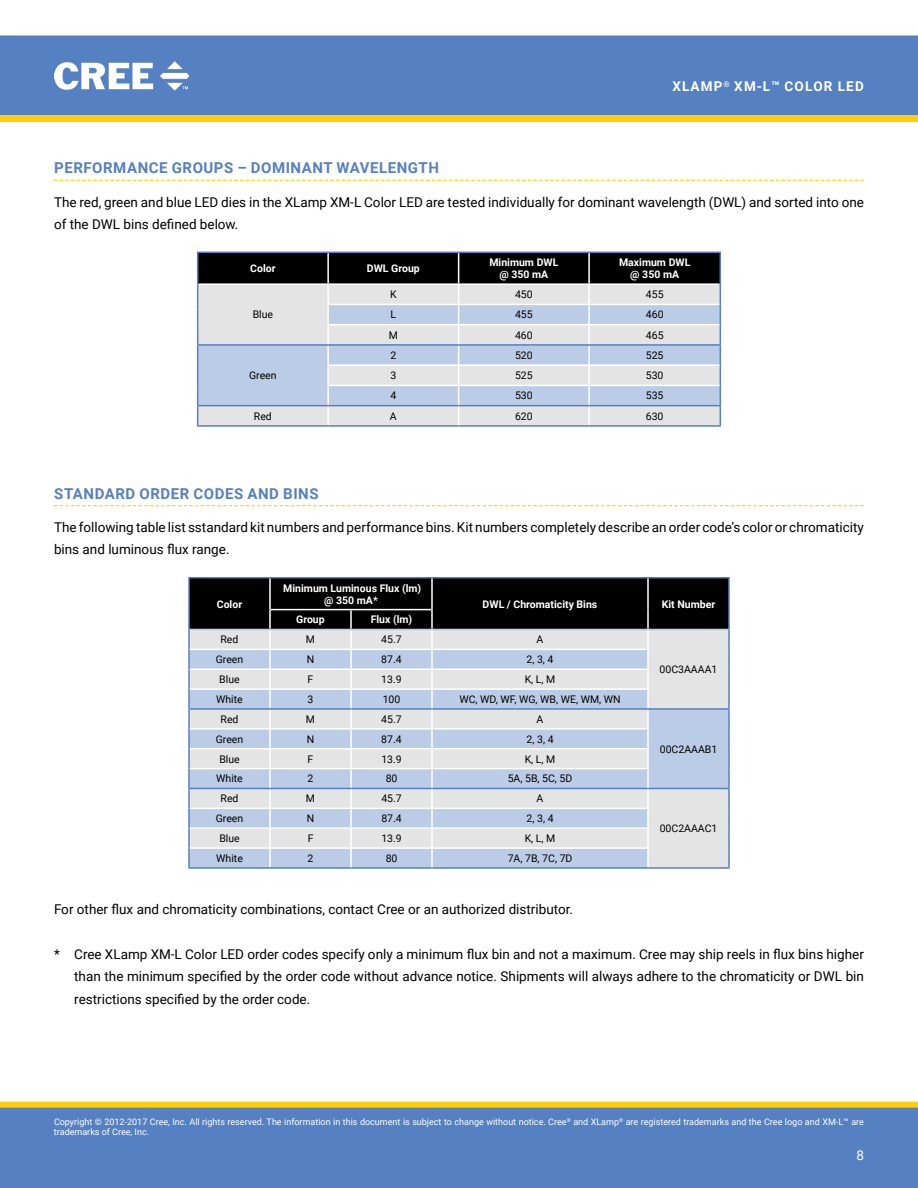
<style>
.page{position:relative;width:918px;height:1188px;background:#fff}
.page>*{position:absolute;margin:0;border:0;box-sizing:border-box;transform-origin:0 0}
.t1{font:700 15px "Roboto";letter-spacing:.035em;color:#5580c3}
.t2{font:13.5px/22.5px "Roboto";color:#000}
.t3{font:700 13.5px "Roboto";letter-spacing:.085em;color:#fff}
.t4{font:13.5px "Roboto";color:#fff}
.t5{font:10.5px "Roboto";color:#000}
.t6{font:700 10.5px/12px "Roboto";color:#fff;text-align:center}
.t7{font:9px/10.8px "Roboto";color:#fff}
</style>
<div class="page">
<div style="left:0;top:35px;width:918px;height:80px;background:#5580c1"></div>
<img style="left:55px;top:62px;width:134px;height:28px">
<div style="left:1px;top:1102px;width:916px;height:6px;background:#ffce06"></div>
<div style="left:0;top:1102px;width:918px;height:6px;border:1px solid #ffce06"></div>
<div style="left:0;top:1108px;width:918px;height:80px;background:#5580c1"></div>
<svg style="left:0;top:115px;width:918px;height:7px;background:#fece08"></svg>
<svg style="left:54px;top:180px;width:810px;height:1px"></svg>
<svg style="left:54px;top:505px;width:810px;height:1px"></svg>
<svg style="left:197px;top:252px;width:524px;height:173px;background:#acb2bd"></svg>
<hr style="left:197px;top:425px;width:131px;height:2px;background:#5580c3">
<hr style="left:328px;top:425px;width:131px;height:2px;background:#5580c3">
<hr style="left:459px;top:425px;width:130px;height:2px;background:#5580c3">
<hr style="left:589px;top:425px;width:132px;height:2px;background:#5580c3">
<hr style="left:270px;top:577px;width:81px;height:1px;background:#5580c3">
<hr style="left:351px;top:577px;width:81px;height:1px;background:#5580c3">
<hr style="left:432px;top:577px;width:216px;height:1px;background:#5580c3">
<hr style="left:648px;top:577px;width:82px;height:1px;background:#5580c3">
<hr style="left:188px;top:577px;width:82px;height:1px;background:#5580c3">
<hr style="left:188px;top:867px;width:82px;height:2px;background:#5580c3">
<hr style="left:270px;top:867px;width:81px;height:2px;background:#5580c3">
<hr style="left:351px;top:867px;width:81px;height:2px;background:#5580c3">
<hr style="left:432px;top:867px;width:216px;height:2px;background:#5580c3">
<hr style="left:648px;top:867px;width:82px;height:2px;background:#5580c3">
<svg style="left:188px;top:578px;width:542px;height:289px;background:#adb4bf"></svg>
<p class="t3" style="left:672px;top:77px;width:193px">XLamp<sup>®</sup> XM-L™ Color LED</p>
<p class="t1" style="left:54px;top:157px;width:386px">Performance Groups – Dominant Wavelength</p>
<p class="t2" style="left:54px;top:190px;width:812px">The red, green and blue LED dies in the XLamp XM-L Color LED are tested individually for dominant wavelength (DWL) and sorted into one of the DWL bins defined below.</p>
<p class="t6" style="left:250px;top:262px;width:27px">Color</p>
<p class="t6" style="left:367px;top:262px;width:54px">DWL Group</p>
<p class="t6" style="left:489px;top:256px;width:71px">Minimum DWL @ 350 mA</p>
<p class="t6" style="left:619px;top:256px;width:73px">Maximum DWL @ 350 mA</p>
<p class="t5" style="left:253px;top:307px;width:22px">Blue</p>
<p class="t5" style="left:390px;top:287px;width:8px">K</p>
<p class="t5" style="left:515px;top:287px;width:19px">450</p>
<p class="t5" style="left:646px;top:287px;width:19px">455</p>
<p class="t5" style="left:391px;top:307px;width:7px">L</p>
<p class="t5" style="left:515px;top:307px;width:19px">455</p>
<p class="t5" style="left:646px;top:307px;width:19px">460</p>
<p class="t5" style="left:389px;top:328px;width:11px">M</p>
<p class="t5" style="left:515px;top:328px;width:19px">460</p>
<p class="t5" style="left:646px;top:328px;width:19px">465</p>
<p class="t5" style="left:249px;top:368px;width:29px">Green</p>
<p class="t5" style="left:390px;top:348px;width:7px">2</p>
<p class="t5" style="left:515px;top:348px;width:19px">520</p>
<p class="t5" style="left:646px;top:348px;width:19px">525</p>
<p class="t5" style="left:390px;top:368px;width:7px">3</p>
<p class="t5" style="left:515px;top:368px;width:19px">525</p>
<p class="t5" style="left:646px;top:368px;width:19px">530</p>
<p class="t5" style="left:390px;top:388px;width:7px">4</p>
<p class="t5" style="left:515px;top:388px;width:19px">530</p>
<p class="t5" style="left:646px;top:388px;width:19px">535</p>
<p class="t5" style="left:254px;top:409px;width:19px">Red</p>
<p class="t5" style="left:390px;top:409px;width:8px">A</p>
<p class="t5" style="left:515px;top:409px;width:19px">620</p>
<p class="t5" style="left:646px;top:409px;width:19px">630</p>
<p class="t1" style="left:54px;top:483px;width:266px">Standard Order Codes and Bins</p>
<p class="t2" style="left:54px;top:515px;width:811px">The following table list sstandard kit numbers and performance bins. Kit numbers completely describe an order code’s color or chromaticity bins and luminous flux range.</p>
<p class="t6" style="left:217px;top:597px;width:27px">Color</p>
<p class="t6" style="left:283px;top:581px;width:140px">Minimum Luminous Flux (lm) @ 350 mA*</p>
<p class="t6" style="left:296px;top:613px;width:30px">Group</p>
<p class="t6" style="left:371px;top:613px;width:43px">Flux (lm)</p>
<p class="t6" style="left:483px;top:597px;width:116px">DWL / Chromaticity Bins</p>
<p class="t6" style="left:662px;top:597px;width:55px">Kit Number</p>
<p class="t5" style="left:221px;top:632px;width:19px">Red</p>
<p class="t5" style="left:306px;top:632px;width:11px">M</p>
<p class="t5" style="left:381px;top:632px;width:22px">45.7</p>
<p class="t5" style="left:537px;top:632px;width:8px">A</p>
<p class="t5" style="left:216px;top:652px;width:29px">Green</p>
<p class="t5" style="left:307px;top:652px;width:9px">N</p>
<p class="t5" style="left:381px;top:652px;width:22px">87.4</p>
<p class="t5" style="left:527px;top:652px;width:29px">2, 3, 4</p>
<p class="t5" style="left:219px;top:672px;width:22px">Blue</p>
<p class="t5" style="left:308px;top:672px;width:7px">F</p>
<p class="t5" style="left:381px;top:672px;width:22px">13.9</p>
<p class="t5" style="left:525px;top:672px;width:32px">K, L, M</p>
<p class="t5" style="left:216px;top:692px;width:28px">White</p>
<p class="t5" style="left:308px;top:692px;width:7px">3</p>
<p class="t5" style="left:383px;top:692px;width:19px">100</p>
<p class="t5" style="left:459px;top:692px;width:163px">WC, WD, WF, WG, WB, WE, WM, WN</p>
<p class="t5" style="left:221px;top:712px;width:19px">Red</p>
<p class="t5" style="left:306px;top:712px;width:11px">M</p>
<p class="t5" style="left:381px;top:712px;width:22px">45.7</p>
<p class="t5" style="left:537px;top:712px;width:8px">A</p>
<p class="t5" style="left:216px;top:732px;width:29px">Green</p>
<p class="t5" style="left:307px;top:732px;width:9px">N</p>
<p class="t5" style="left:381px;top:732px;width:22px">87.4</p>
<p class="t5" style="left:527px;top:732px;width:29px">2, 3, 4</p>
<p class="t5" style="left:219px;top:752px;width:22px">Blue</p>
<p class="t5" style="left:308px;top:752px;width:7px">F</p>
<p class="t5" style="left:381px;top:752px;width:22px">13.9</p>
<p class="t5" style="left:525px;top:752px;width:32px">K, L, M</p>
<p class="t5" style="left:216px;top:771px;width:28px">White</p>
<p class="t5" style="left:308px;top:771px;width:7px">2</p>
<p class="t5" style="left:386px;top:771px;width:13px">80</p>
<p class="t5" style="left:508px;top:771px;width:66px">5A, 5B, 5C, 5D</p>
<p class="t5" style="left:221px;top:791px;width:19px">Red</p>
<p class="t5" style="left:306px;top:791px;width:11px">M</p>
<p class="t5" style="left:381px;top:791px;width:22px">45.7</p>
<p class="t5" style="left:537px;top:791px;width:8px">A</p>
<p class="t5" style="left:660px;top:662px;width:59px">00C3AAAA1</p>
<p class="t5" style="left:660px;top:742px;width:59px">00C2AAAB1</p>
<p class="t5" style="left:216px;top:811px;width:29px">Green</p>
<p class="t5" style="left:307px;top:811px;width:9px">N</p>
<p class="t5" style="left:381px;top:811px;width:22px">87.4</p>
<p class="t5" style="left:527px;top:811px;width:29px">2, 3, 4</p>
<p class="t5" style="left:219px;top:831px;width:22px">Blue</p>
<p class="t5" style="left:308px;top:831px;width:7px">F</p>
<p class="t5" style="left:381px;top:831px;width:22px">13.9</p>
<p class="t5" style="left:525px;top:831px;width:32px">K, L, M</p>
<p class="t5" style="left:216px;top:851px;width:28px">White</p>
<p class="t5" style="left:308px;top:851px;width:7px">2</p>
<p class="t5" style="left:386px;top:851px;width:13px">80</p>
<p class="t5" style="left:508px;top:851px;width:66px">7A, 7B, 7C, 7D</p>
<p class="t2" style="left:54px;top:897px;width:521px">For other flux and chromaticity combinations, contact Cree or an authorized distributor.</p>
<p class="t2" style="left:74px;top:942px;width:791px;text-align:justify;text-indent:-20px">* Cree XLamp XM-L Color LED order codes specify only a minimum flux bin and not a maximum. Cree may ship reels in flux bins higher than the minimum specified by the order code without advance notice. Shipments will always adhere to the chromaticity or DWL bin restrictions specified by the order code.</p>
<p class="t5" style="left:660px;top:821px;width:59px">00C2AAAC1</p>
<p class="t7" style="left:54px;top:1116px;width:811px">Copyright © 2012-2017 Cree, Inc. All rights reserved. The information in this document is subject to change without notice. Cree<sup>®</sup> and XLamp<sup>®</sup> are registered trademarks and the Cree logo and XM-L™ are trademarks of Cree, Inc.</p>
<p class="t4" style="left:856px;top:1145px;width:9px">8</p>
</div>
